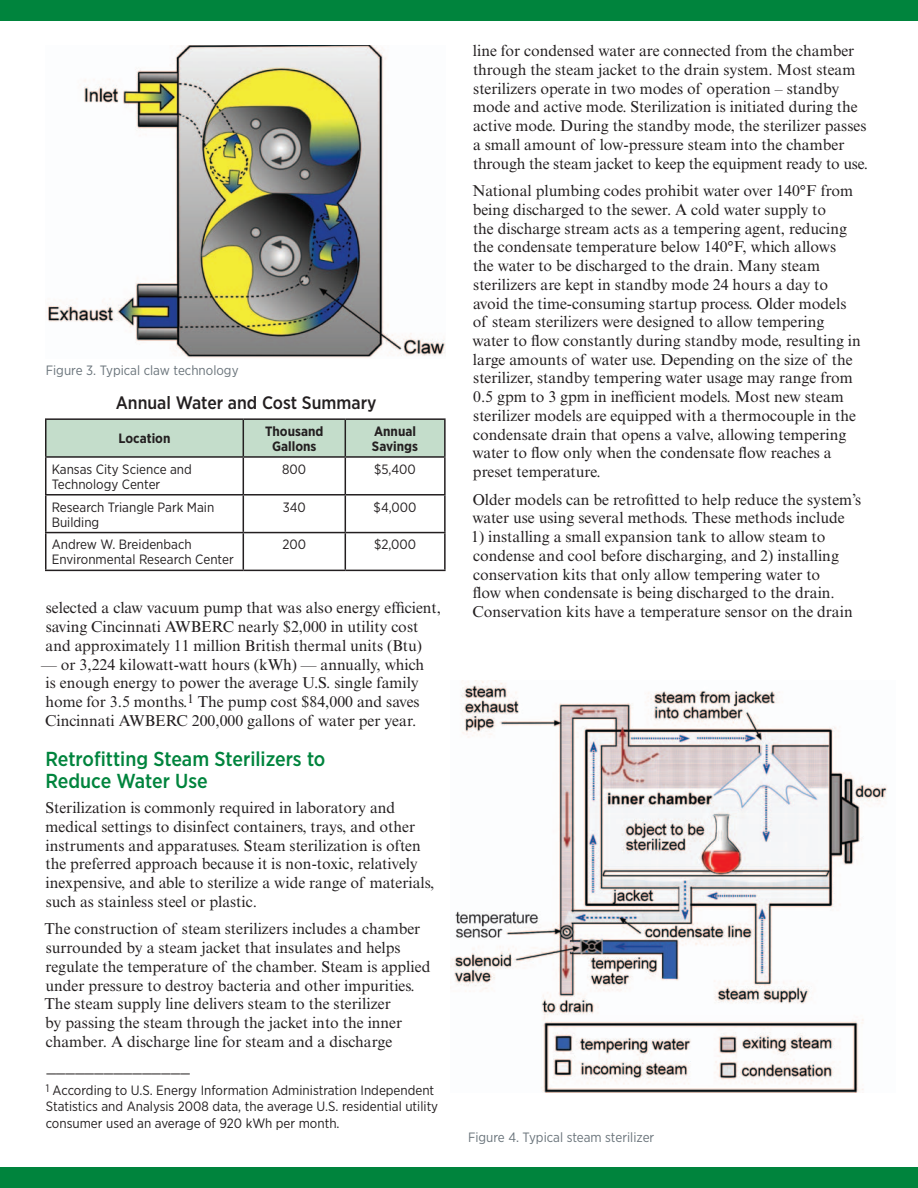
<style>
.page{position:relative;width:918px;height:1188px;background:#fff}
.page>*{position:absolute;margin:0;border:0;box-sizing:border-box;transform-origin:0 0}
.t1{font:500 20.25px/22.5px "Gotham Narrow";color:#00843d}
.t2{font:500 18px "Gotham Narrow";color:#231f20}
.t3{font:15.75px/18.8px "Times New Roman MT Std";color:#231f20}
.t4{font:13.5px/15px "Gotham Narrow";color:#231f20}
.t5{font:13.5px "Gotham Narrow";color:#6a747b}
.t6{font:700 13.5px/15px "Gotham Narrow";color:#231f20;text-align:center}
</style>
<div class="page">
<img style="left:451px;top:680px;width:436px;height:412px">
<img style="left:48px;top:45px;width:397px;height:313px">
<div style="left:46px;top:420px;width:398px;height:36px;background:#c4ddcb"></div>
<hr style="left:45px;top:418px;width:198px;height:2px;background:#231f20">
<hr style="left:45px;top:420px;width:1px;height:36px;background:#231f20">
<hr style="left:243px;top:418px;width:102px;height:2px;background:#231f20">
<hr style="left:243px;top:420px;width:1px;height:36px;background:#231f20">
<hr style="left:345px;top:418px;width:101px;height:2px;background:#231f20">
<hr style="left:345px;top:420px;width:1px;height:36px;background:#231f20">
<hr style="left:444px;top:420px;width:2px;height:36px;background:#231f20">
<hr style="left:45px;top:456px;width:198px;height:2px;background:#231f20">
<hr style="left:45px;top:458px;width:1px;height:36px;background:#231f20">
<hr style="left:243px;top:456px;width:102px;height:2px;background:#231f20">
<hr style="left:243px;top:458px;width:1px;height:36px;background:#231f20">
<hr style="left:345px;top:456px;width:101px;height:2px;background:#231f20">
<hr style="left:345px;top:458px;width:1px;height:36px;background:#231f20">
<hr style="left:444px;top:458px;width:2px;height:36px;background:#231f20">
<hr style="left:45px;top:494px;width:198px;height:2px;background:#231f20">
<hr style="left:45px;top:496px;width:1px;height:36px;background:#231f20">
<hr style="left:243px;top:494px;width:102px;height:2px;background:#231f20">
<hr style="left:243px;top:496px;width:1px;height:36px;background:#231f20">
<hr style="left:345px;top:494px;width:101px;height:2px;background:#231f20">
<hr style="left:345px;top:496px;width:1px;height:36px;background:#231f20">
<hr style="left:444px;top:496px;width:2px;height:36px;background:#231f20">
<hr style="left:45px;top:532px;width:198px;height:1px;background:#231f20">
<hr style="left:45px;top:533px;width:1px;height:37px;background:#231f20">
<hr style="left:243px;top:532px;width:102px;height:1px;background:#231f20">
<hr style="left:243px;top:533px;width:1px;height:37px;background:#231f20">
<hr style="left:345px;top:532px;width:101px;height:1px;background:#231f20">
<hr style="left:345px;top:533px;width:1px;height:37px;background:#231f20">
<hr style="left:444px;top:533px;width:2px;height:37px;background:#231f20">
<hr style="left:45px;top:570px;width:198px;height:1px;background:#231f20">
<hr style="left:243px;top:570px;width:102px;height:1px;background:#231f20">
<hr style="left:345px;top:570px;width:101px;height:1px;background:#231f20">
<div style="left:0;top:1168px;width:918px;height:20px;background:#00843d"></div>
<div style="left:0;top:0;width:918px;height:20px;background:#00843d"></div>
<p class="t5" style="left:46px;top:362px;width:194px">Figure 3. Typical claw technology</p>
<p class="t2" style="left:116px;top:392px;width:262px">Annual Water and Cost Summary</p>
<p class="t6" style="left:119px;top:431px;width:53px">Location</p>
<p class="t6" style="left:265px;top:424px;width:60px">Thousand<br>Gallons</p>
<p class="t6" style="left:372px;top:424px;width:48px;text-align:left">Annual<br>Savings</p>
<p class="t4" style="left:52px;top:461px;width:142px">Kansas City Science and<br>Technology Center</p>
<p class="t4" style="left:282px;top:461px;width:25px">800</p>
<p class="t4" style="left:374px;top:461px;width:43px">$5,400</p>
<p class="t4" style="left:52px;top:499px;width:164px">Research Triangle Park Main<br>Building</p>
<p class="t4" style="left:283px;top:499px;width:25px">340</p>
<p class="t4" style="left:374px;top:499px;width:44px">$4,000</p>
<p class="t4" style="left:52px;top:537px;width:184px">Andrew W. Breidenbach<br>Environmental Research Center</p>
<p class="t4" style="left:282px;top:537px;width:25px">200</p>
<p class="t4" style="left:374px;top:537px;width:44px">$2,000</p>
<p class="t3" style="left:46px;top:599px;width:397px">selected a claw vacuum pump that was also energy efficient, saving Cincinnati AWBERC nearly $2,000 in utility cost and approximately 11 million British thermal units (Btu)</p>
<p class="t3" style="left:41px;top:655px;width:385px">— or 3,224 kilowatt-watt hours (kWh) — annually, which is enough energy to power the average U.S. single family home for 3.5 months.<sup>1</sup> The pump cost $84,000 and saves Cincinnati AWBERC 200,000 gallons of water per year.</p>
<p class="t1" style="left:45px;top:747px;width:282px">Retrofitting Steam Sterilizers to<br>Reduce Water Use</p>
<p class="t3" style="left:45px;top:799px;width:390px">Sterilization is commonly required in laboratory and medical settings to disinfect containers, trays, and other instruments and apparatuses. Steam sterilization is often the preferred approach because it is non-toxic, relatively inexpensive, and able to sterilize a wide range of materials, such as stainless steel or plastic.</p>
<p class="t3" style="left:44px;top:920px;width:387px">The construction of steam sterilizers includes a chamber surrounded by a steam jacket that insulates and helps regulate the temperature of the chamber. Steam is applied under pressure to destroy bacteria and other impurities.<br>The steam supply line delivers steam to the sterilizer<br>by passing the steam through the jacket into the inner chamber. A discharge line for steam and a discharge</p>
<p class="t4" style="left:46px;top:1065px;width:394px;line-height:16.5px">———————————————<br><sup>1</sup> According to U.S. Energy Information Administration Independent Statistics and Analysis 2008 data, the average U.S. residential utility consumer used an average of 920 kWh per month.</p>
<p class="t3" style="left:473px;top:42px;width:397px">line for condensed water are connected from the chamber through the steam jacket to the drain system. Most steam sterilizers operate in two modes of operation – standby mode and active mode. Sterilization is initiated during the active mode. During the standby mode, the sterilizer passes a small amount of low-pressure steam into the chamber through the steam jacket to keep the equipment ready to use.</p>
<p class="t3" style="left:472px;top:181px;width:390px">National plumbing codes prohibit water over 140°F from being discharged to the sewer. A cold water supply to<br>the discharge stream acts as a tempering agent, reducing the condensate temperature below 140°F, which allows<br>the water to be discharged to the drain. Many steam sterilizers are kept in standby mode 24 hours a day to avoid the time-consuming startup process. Older models of steam sterilizers were designed to allow tempering water to flow constantly during standby mode, resulting in large amounts of water use. Depending on the size of the sterilizer, standby tempering water usage may range from 0.5 gpm to 3 gpm in inefficient models. Most new steam sterilizer models are equipped with a thermocouple in the condensate drain that opens a valve, allowing tempering water to flow only when the condensate flow reaches a preset temperature.</p>
<p class="t3" style="left:473px;top:490px;width:390px">Older models can be retrofitted to help reduce the system’s water use using several methods. These methods include</p>
<p class="t3" style="left:471px;top:527px;width:383px">1) installing a small expansion tank to allow steam to condense and cool before discharging, and 2) installing conservation kits that only allow tempering water to<br>flow when condensate is being discharged to the drain.<br>Conservation kits have a temperature sensor on the drain</p>
<p class="t5" style="left:468px;top:1129px;width:188px">Figure 4. Typical steam sterilizer</p>
</div>
